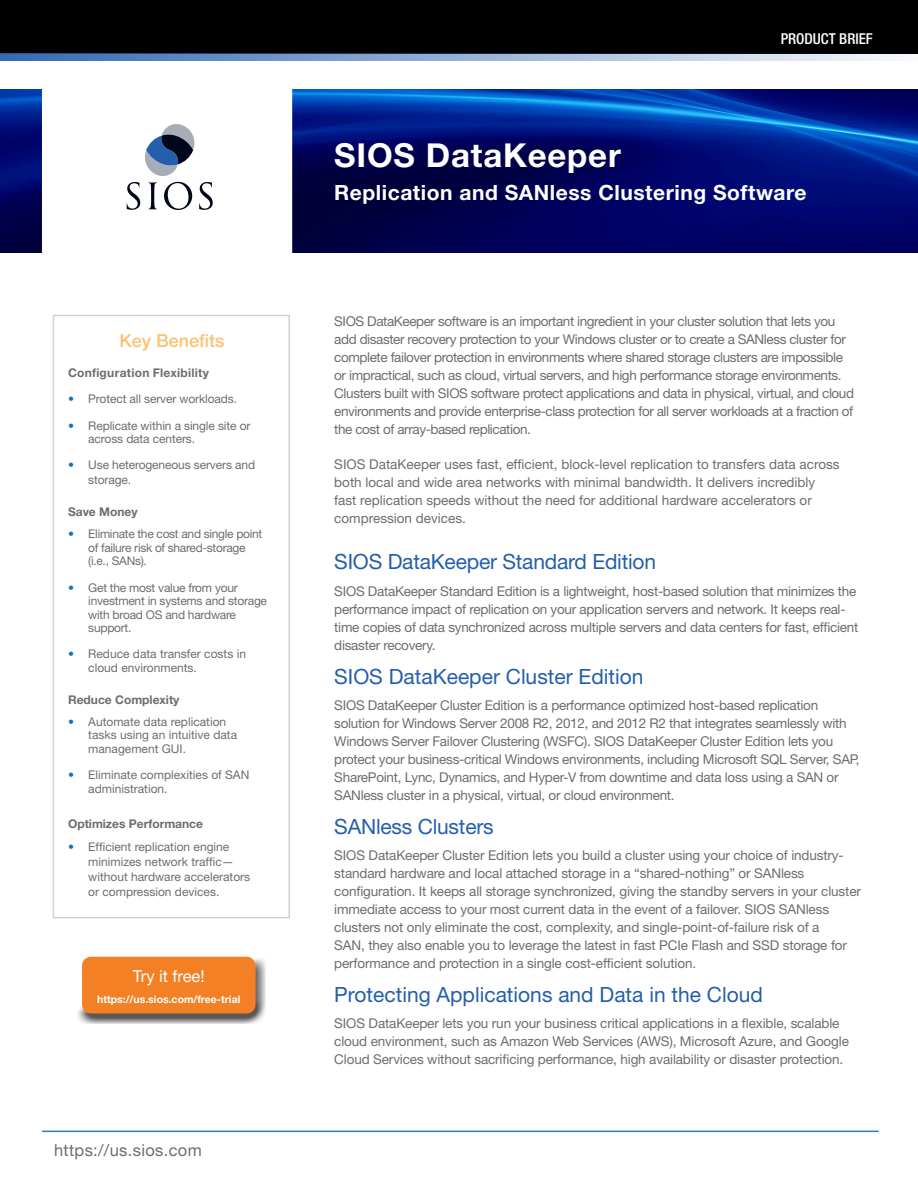
<style>
.page{position:relative;width:918px;height:1188px;background:#fff}
.page>*{position:absolute;margin:0;border:0;box-sizing:border-box;transform-origin:0 0}
.Heading_level_1{font:700 33px "Helvetica Neue LT";letter-spacing:.025em;color:#fff}
.Subhead1{font:21px "Helvetica Neue LT";color:#245eac}
.Heading_level_1-2{font:700 21px "Helvetica Neue LT";letter-spacing:.025em;color:#fff}
.Heading_level_3{font:500 18px "Helvetica Neue LT";color:#fdc270}
.t1{font:16.5px "Helvetica Neue LT";letter-spacing:.02em;color:#6c6d70}
.Subhead1-2{font:16.5px "Helvetica Neue LT";color:#fff}
.Heading_level_1-3{font:500 condensed 15px "Helvetica Neue LT";color:#fff}
.Subhead1-3{font:13.5px/18px "Helvetica Neue LT";letter-spacing:-.02em;color:#6c6d70}
.Body_copy{font:13.5px/18px "Helvetica Neue LT";letter-spacing:-.03em;color:#6c6d70}
.Body_copy-2{font:13.5px/18px "Helvetica Neue LT";color:#6c6d70}
.t2{font:12px/13.5px "Helvetica Neue LT";letter-spacing:-.01em;color:#6c6d70}
.Body_copy-3{font:700 12px "Helvetica Neue LT";color:#6c6d70}
.Body_copy-4{font:700 12px "Helvetica Neue LT";letter-spacing:.02em;color:#6c6d70}
.Subhead1-4{font:700 10.5px "Helvetica Neue LT";color:#fff}
.s1{color:#1074bc}
</style>
<div class="page">
<div style="left:75px;top:954px;width:191px;height:70px;background:#231f20;opacity:.75"></div>
<div style="left:83px;top:957px;width:172px;height:56px;background:#f48026;border-radius:9px"></div>
<div style="left:82px;top:957px;width:174px;height:56px;border:2px solid #f48026;border-radius:9px"></div>
<img style="left:0;top:89px;width:918px;height:163px">
<div style="left:0;top:0;width:918px;height:54px;background:#000"></div>
<div style="left:55px;top:60px;width:237px;height:248px;background:#fff"></div>
<svg style="left:0;top:54px;width:902px;height:7px;background:#94b0d6"></svg>
<div style="left:42px;top:72px;width:237px;height:216px;background:#fff"></div>
<svg style="left:127px;top:124px;width:86px;height:86px"></svg>
<div style="left:53px;top:315px;width:237px;height:603px;border:2px solid #d1d2d4"></div>
<hr style="left:42px;top:1131px;width:837px;height:1px;background:#307abd">
<p class="Heading_level_3" style="left:119px;top:330px;width:107px">Key Benefits</p>
<p class="Body_copy-4" style="left:68px;top:365px;width:143px">Configuration Flexibility</p>
<p class="t2" style="left:68px;top:392px;width:171px"><span class="s1">•</span> Protect all server workloads.</p>
<p class="t2" style="left:88px;top:418px;width:164px;text-indent:-20px"><span class="s1">•</span> Replicate within a single site or across data centers.</p>
<p class="t2" style="left:88px;top:457px;width:168px;line-height:15px;text-indent:-20px"><span class="s1">•</span> Use heterogeneous servers and storage.</p>
<p class="Body_copy-3" style="left:68px;top:505px;width:71px">Save Money</p>
<p class="t2" style="left:88px;top:527px;width:176px;text-indent:-20px"><span class="s1">•</span> Eliminate the cost and single point of failure risk of shared-storage (i.e., SANs).</p>
<p class="t2" style="left:88px;top:580px;width:180px;text-indent:-20px"><span class="s1">•</span> Get the most value from your investment in systems and storage with broad OS and hardware support.</p>
<p class="t2" style="left:88px;top:647px;width:159px;text-indent:-20px"><span class="s1">•</span> Reduce data transfer costs in cloud environments.</p>
<p class="Body_copy-3" style="left:68px;top:692px;width:113px">Reduce Complexity</p>
<p class="t2" style="left:88px;top:715px;width:150px;text-indent:-20px"><span class="s1">•</span> Automate data replication tasks using an intuitive data management GUI.</p>
<p class="t2" style="left:88px;top:768px;width:163px;text-indent:-20px"><span class="s1">•</span> Eliminate complexities of SAN administration.</p>
<p class="Body_copy-3" style="left:68px;top:816px;width:137px">Optimizes Performance</p>
<p class="t2" style="left:88px;top:839px;width:163px;line-height:15px;text-indent:-20px"><span class="s1">•</span> Efficient replication engine minimizes network traffic— without hardware accelerators or compression devices.</p>
<p class="Subhead1-2" style="left:133px;top:966px;width:73px">Try it free!</p>
<p class="Subhead1-4" style="left:97px;top:993px;width:145px">https://us.sios.com/free-trial</p>
<p class="t1" style="left:54px;top:1140px;width:149px">https://us.sios.com</p>
<p class="Heading_level_1-3" style="left:781px;top:29px;width:94px">PRODUCT BRIEF</p>
<p class="Heading_level_1" style="left:334px;top:135px;width:288px">SIOS DataKeeper</p>
<p class="Heading_level_1-2" style="left:334px;top:179px;width:474px">Replication and SANless Clustering Software</p>
<p class="Body_copy" style="left:334px;top:312px;width:521px">SIOS DataKeeper software is an important ingredient in your cluster solution that lets you add disaster recovery protection to your Windows cluster or to create a SANless cluster for complete failover protection in environments where shared storage clusters are impossible or impractical, such as cloud, virtual servers, and high performance storage environments.<br>Clusters built with SIOS software protect applications and data in physical, virtual, and cloud environments and provide enterprise-class protection for all server workloads at a fraction of the cost of array-based replication.</p>
<p class="Body_copy-2" style="left:334px;top:455px;width:507px">SIOS DataKeeper uses fast, efficient, block-level replication to transfers data across both local and wide area networks with minimal bandwidth. It delivers incredibly fast replication speeds without the need for additional hardware accelerators or compression devices.</p>
<p class="Subhead1" style="left:334px;top:549px;width:323px">SIOS DataKeeper Standard Edition</p>
<p class="Subhead1-3" style="left:334px;top:582px;width:526px">SIOS DataKeeper Standard Edition is a lightweight, host-based solution that minimizes the performance impact of replication on your application servers and network. It keeps real&shy;time copies of data synchronized across multiple servers and data centers for fast, efficient disaster recovery.</p>
<p class="Subhead1" style="left:334px;top:664px;width:311px">SIOS DataKeeper Cluster Edition</p>
<p class="Subhead1-3" style="left:334px;top:696px;width:527px">SIOS DataKeeper Cluster Edition is a performance optimized host-based replication solution for Windows Server 2008 R2, 2012, and 2012 R2 that integrates seamlessly with Windows Server Failover Clustering (WSFC). SIOS DataKeeper Cluster Edition lets you protect your business-critical Windows environments, including Microsoft SQL Server, SAP, SharePoint, Lync, Dynamics, and Hyper-V from downtime and data loss using a SAN or SANless cluster in a physical, virtual, or cloud environment.</p>
<p class="Subhead1" style="left:334px;top:814px;width:161px">SANless Clusters</p>
<p class="Subhead1-3" style="left:334px;top:846px;width:528px">SIOS DataKeeper Cluster Edition lets you build a cluster using your choice of industry&shy;standard hardware and local attached storage in a “shared-nothing” or SANless configuration. It keeps all storage synchronized, giving the standby servers in your cluster immediate access to your most current data in the event of a failover. SIOS SANless clusters not only eliminate the cost, complexity, and single-point-of-failure risk of a<br>SAN, they also enable you to leverage the latest in fast PCIe Flash and SSD storage for performance and protection in a single cost-efficient solution.</p>
<p class="Subhead1" style="left:334px;top:982px;width:430px">Protecting Applications and Data in the Cloud</p>
<p class="Subhead1-3" style="left:334px;top:1015px;width:516px">SIOS DataKeeper lets you run your business critical applications in a flexible, scalable cloud environment, such as Amazon Web Services (AWS), Microsoft Azure, and Google<br>Cloud Services without sacrificing performance, high availability or disaster protection.</p>
</div>
